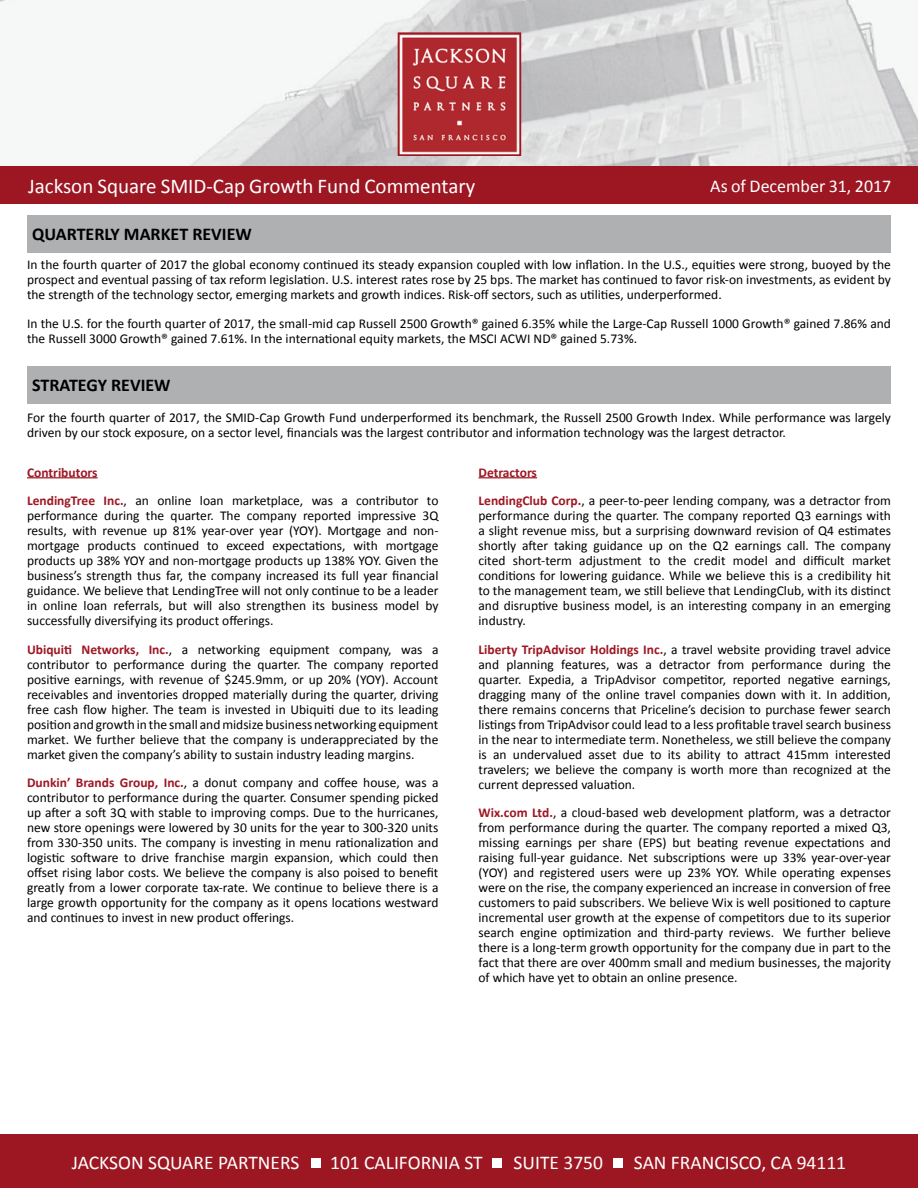
<style>
.page{position:relative;width:918px;height:1188px;background:#fff}
.page>*{position:absolute;margin:0;border:0;box-sizing:border-box;transform-origin:0 0}
.t1{font:21px "Calibri";color:#fff}
.t2{font:19.5px "Calibri";color:#fff}
.t3{font:700 18px "Calibri";color:#000}
.t4{font:18px "Calibri";color:#fff}
.t5{font:13.5px/15px "Calibri";color:#000;text-align:justify}
.s1{font-weight:700;color:#9d1723}
</style>
<div class="page">
<img style="left:0;top:0;width:918px;height:167px">
<div style="left:0;top:167px;width:918px;height:37px;background:#9d1723"></div>
<img style="left:401px;top:35px;width:117px;height:118px">
<div style="left:398px;top:32px;width:123px;height:124px;border:2px solid #9d1723"></div>
<div style="left:0;top:1134px;width:918px;height:54px;background:#9d1723"></div>
<div style="left:27px;top:215px;width:864px;height:37px;background:#aeb0b2"></div>
<div style="left:311px;top:1158px;width:10px;height:10px;background:#fff"></div>
<div style="left:27px;top:366px;width:864px;height:37px;background:#aeb0b2"></div>
<div style="left:492px;top:1158px;width:10px;height:10px;background:#fff"></div>
<div style="left:614px;top:1158px;width:9px;height:10px;background:#fff"></div>
<hr style="left:27px;top:477px;width:71px;height:1px;background:#9d1723">
<hr style="left:478px;top:477px;width:59px;height:1px;background:#9d1723">
<h1 class="t1" style="left:28px;top:173px;width:449px">Jackson Square SMID-Cap Growth Fund Commentary</h1>
<h3 class="t4" style="left:710px;top:175px;width:183px">As of December 31, 2017</h3>
<h3 class="t3" style="left:32px;top:223px;width:221px">QUARTERLY MARKET REVIEW</h3>
<p class="t5" style="left:27px;top:257px;width:866px">In the fourth quarter of 2017 the global economy continued its steady expansion coupled with low inflation. In the U.S., equities were strong, buoyed by the prospect and eventual passing of tax reform legislation. U.S. interest rates rose by 25 bps. The market has continued to favor risk-on investments, as evident by the strength of the technology sector, emerging markets and growth indices. Risk-off sectors, such as utilities, underperformed.</p>
<p class="t5" style="left:27px;top:315px;width:865px">In the U.S. for the fourth quarter of 2017, the small-mid cap Russell 2500 Growth® gained 6.35% while the Large-Cap Russell 1000 Growth® gained 7.86% and the Russell 3000 Growth® gained 7.61%. In the international equity markets, the MSCI ACWI ND® gained 5.73%.</p>
<h3 class="t3" style="left:32px;top:374px;width:140px">STRATEGY REVIEW</h3>
<p class="t5" style="left:27px;top:410px;width:865px">For the fourth quarter of 2017, the SMID-Cap Growth Fund underperformed its benchmark, the Russell 2500 Growth Index. While performance was largely driven by our stock exposure, on a sector level, financials was the largest contributor and information technology was the largest detractor.</p>
<p class="t5" style="left:27px;top:457px;width:413px;line-height:28.5px"><span class="s1">Contributors<br>LendingTree Inc.</span>, an online loan marketplace, was a contributor to</p>
<p class="t5" style="left:27px;top:508px;width:413px">performance during the quarter. The company reported impressive 3Q results, with revenue up 81% year-over year (YOY). Mortgage and non&shy;mortgage products continued to exceed expectations, with mortgage products up 38% YOY and non-mortgage products up 138% YOY. Given the business’s strength thus far, the company increased its full year financial guidance. We believe that LendingTree will not only continue to be a leader in online loan referrals, but will also strengthen its business model by successfully diversifying its product offerings.</p>
<p class="t5" style="left:27px;top:641px;width:413px"><span class="s1">Ubiquiti Networks, Inc.</span>, a networking equipment company, was a contributor to performance during the quarter. The company reported positive earnings, with revenue of $245.9mm, or up 20% (YOY). Account receivables and inventories dropped materially during the quarter, driving free cash flow higher. The team is invested in Ubiquiti due to its leading position and growth in the small and midsize business networking equipment market. We further believe that the company is underappreciated by the market given the company’s ability to sustain industry leading margins.</p>
<p class="t5" style="left:27px;top:774px;width:413px"><span class="s1">Dunkin’ Brands Group, Inc.</span>, a donut company and coffee house, was a contributor to performance during the quarter. Consumer spending picked up after a soft 3Q with stable to improving comps. Due to the hurricanes, new store openings were lowered by 30 units for the year to 300-320 units from 330-350 units. The company is investing in menu rationalization and logistic software to drive franchise margin expansion, which could then offset rising labor costs. We believe the company is also poised to benefit greatly from a lower corporate tax-rate. We continue to believe there is a large growth opportunity for the company as it opens locations westward and continues to invest in new product offerings.</p>
<p class="t5" style="left:478px;top:457px;width:414px;line-height:28.5px"><span class="s1">Detractors<br>LendingClub Corp.</span>, a peer-to-peer lending company, was a detractor from</p>
<p class="t5" style="left:478px;top:508px;width:414px">performance during the quarter. The company reported Q3 earnings with a slight revenue miss, but a surprising downward revision of Q4 estimates shortly after taking guidance up on the Q2 earnings call. The company cited short-term adjustment to the credit model and difficult market conditions for lowering guidance. While we believe this is a credibility hit to the management team, we still believe that LendingClub, with its distinct and disruptive business model, is an interesting company in an emerging industry.</p>
<p class="t5" style="left:478px;top:641px;width:414px"><span class="s1">Liberty TripAdvisor Holdings Inc.</span>, a travel website providing travel advice and planning features, was a detractor from performance during the quarter. Expedia, a TripAdvisor competitor, reported negative earnings, dragging many of the online travel companies down with it. In addition, there remains concerns that Priceline’s decision to purchase fewer search listings from TripAdvisor could lead to a less profitable travel search business in the near to intermediate term. Nonetheless, we still believe the company is an undervalued asset due to its ability to attract 415mm interested travelers; we believe the company is worth more than recognized at the current depressed valuation.</p>
<p class="t5" style="left:478px;top:804px;width:414px"><span class="s1">Wix.com Ltd.</span>, a cloud-based web development platform, was a detractor from performance during the quarter. The company reported a mixed Q3, missing earnings per share (EPS) but beating revenue expectations and raising full-year guidance. Net subscriptions were up 33% year-over-year (YOY) and registered users were up 23% YOY. While operating expenses were on the rise, the company experienced an increase in conversion of free customers to paid subscribers. We believe Wix is well positioned to capture incremental user growth at the expense of competitors due to its superior search engine optimization and third-party reviews. We further believe there is a long-term growth opportunity for the company due in part to the fact that there are over 400mm small and medium businesses, the majority of which have yet to obtain an online presence.</p>
<h2 class="t2" style="left:72px;top:1150px;width:229px">JACKSON SQUARE PARTNERS</h2>
<h2 class="t2" style="left:330px;top:1150px;width:154px">101 CALIFORNIA ST</h2>
<h2 class="t2" style="left:514px;top:1150px;width:91px">SUITE 3750</h2>
<h2 class="t2" style="left:634px;top:1150px;width:214px">SAN FRANCISCO, CA 94111</h2>
</div>
